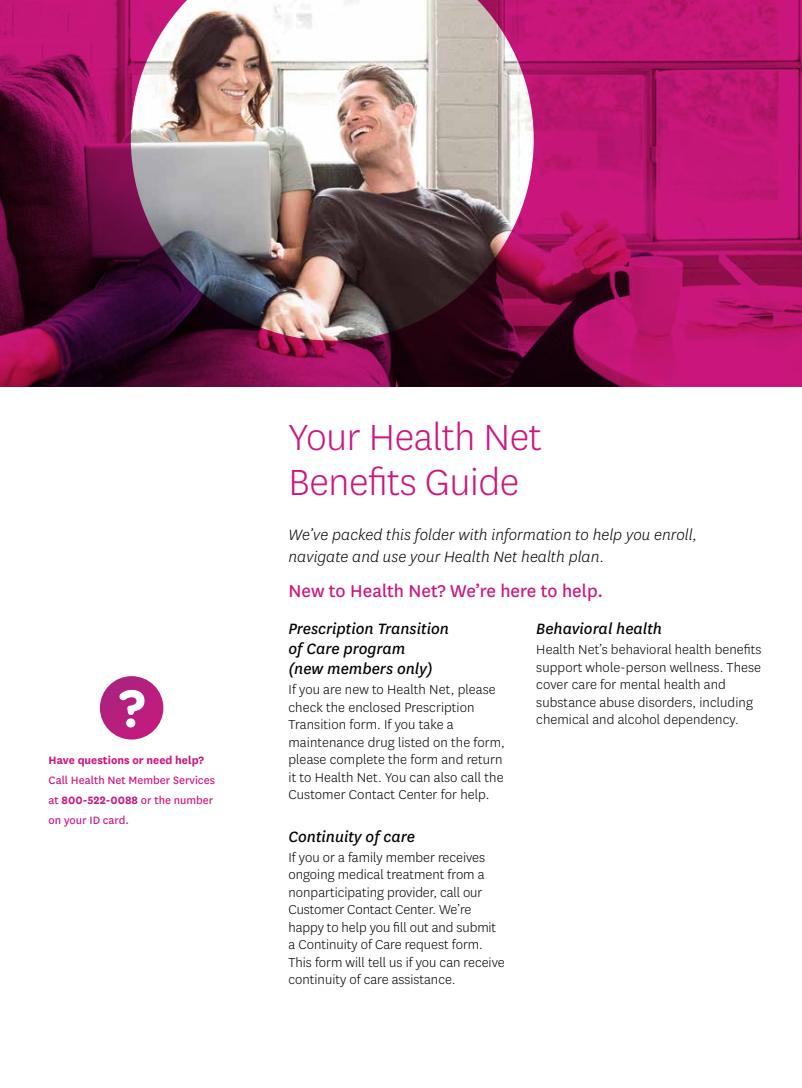
<style>
.page{position:relative;width:802px;height:1088px;background:#fff}
.page>*{position:absolute;margin:0;border:0;box-sizing:border-box;transform-origin:0 0}
.t1{font:300 42.5px/45px "Centene Sans";letter-spacing:-.01em;color:#cb177d}
.t2{font:20px "Centene Sans";color:#cb177d}
.t3{font:italic 300 17.5px/22.5px "Centene Sans";letter-spacing:.005em;color:#000}
.t4{font:italic 17.5px/20px "Centene Sans";color:#000}
.t5{font:300 15px/17.5px "Centene Sans";letter-spacing:.005em;color:#000}
.t6{font:12.5px/20px "Centene Sans";color:#cb177d}
.t7{font:700 12.5px "Centene Sans";color:#cb177d}
.s1{font-weight:700}
</style>
<div class="page">
<img style="left:0;top:0;width:801px;height:387px">
<svg style="left:100px;top:676px;width:63px;height:64px;background:#b82380"></svg>
<svg style="left:119px;top:690px;width:25px;height:37px"></svg>
<p class="t7" style="left:49px;top:752px;width:157px">Have questions or need help?</p>
<p class="t6" style="left:49px;top:770px;width:168px">Call Health Net Member Services at <span class="s1">800-522-0088</span> or the number on your ID card.</p>
<h1 class="t1" style="left:288px;top:413px;width:255px">Your Health Net<br>Benefits Guide</h1>
<p class="t3" style="left:288px;top:523px;width:410px">We’ve packed this folder with information to help you enroll, navigate and use your Health Net health plan.</p>
<h2 class="t2" style="left:288px;top:578px;width:316px">New to Health Net? We’re here to help.</h2>
<p class="t4" style="left:288px;top:618px;width:162px">Prescription Transition of Care program<br>(new members only)</p>
<p class="t5" style="left:288px;top:680px;width:218px">If you are new to Health Net, please check the enclosed Prescription Transition form. If you take a maintenance drug listed on the form, please complete the form and return it to Health Net. You can also call the Customer Contact Center for help.</p>
<p class="t4" style="left:288px;top:826px;width:128px">Continuity of care</p>
<p class="t5" style="left:288px;top:848px;width:217px">If you or a family member receives ongoing medical treatment from a nonparticipating provider, call our Customer Contact Center. We’re happy to help you fill out and submit a Continuity of Care request form.<br>This form will tell us if you can receive continuity of care assistance.</p>
<p class="t4" style="left:536px;top:618px;width:127px">Behavioral health</p>
<p class="t5" style="left:536px;top:640px;width:226px">Health Net’s behavioral health benefits support whole-person wellness. These cover care for mental health and substance abuse disorders, including chemical and alcohol dependency.</p>
</div>
